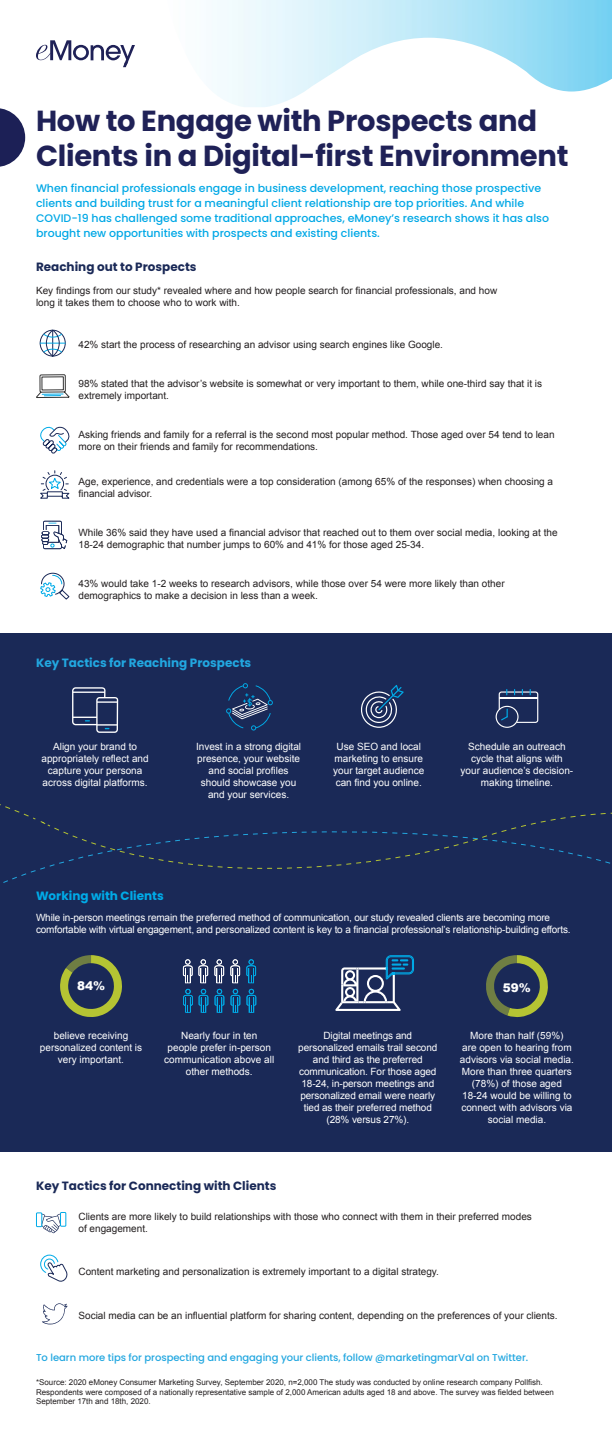
<style>
.page{position:relative;width:612px;height:1440px;background:#fff}
.page>*{position:absolute;margin:0;border:0;box-sizing:border-box;transform-origin:0 0}
.t1{font:700 29px/34.8px "Poppins";letter-spacing:-.01em;color:#1f2157}
.t2{font:700 12px "Poppins";color:#1a2957}
.t3{font:700 12px "Poppins";color:#22a7e0}
.t4{font:700 12px "Poppins";color:#00abe8}
.t5{font:900 12px "Arial";color:#fff}
.t6{font:500 11px/15px "Poppins";color:#00a8e6}
.t7{font:10px/12px "Arial";color:#231f20}
.t8{font:10px/12px "Arial";color:#fff;text-align:center}
.body{font:500 10px "Poppins";letter-spacing:-.005em;color:#22a7e0}
.t9{font:8px/9.6px "Arial";color:#231f20}
</style>
<div class="page">
<div style="left:0;top:634px;width:612px;height:519px;background:#1a2957"></div>
<img style="left:212px;top:0;width:400px;height:107px">
<svg style="left:36px;top:40px;width:99px;height:27px"></svg>
<svg style="left:0;top:108px;width:25px;height:59px"></svg>
<svg style="left:36px;top:374px;width:34px;height:24px"></svg>
<svg style="left:40px;top:426px;width:30px;height:28px"></svg>
<svg style="left:40px;top:470px;width:30px;height:29px"></svg>
<svg style="left:479px;top:831px;width:133px;height:322px"></svg>
<svg style="left:39px;top:329px;width:27px;height:28px"></svg>
<svg style="left:0;top:572px;width:479px;height:581px"></svg>
<svg style="left:496px;top:689px;width:42px;height:39px"></svg>
<svg style="left:41px;top:521px;width:26px;height:29px"></svg>
<svg style="left:36px;top:1212px;width:32px;height:113px"></svg>
<p class="t1" style="left:36px;top:104px;width:534px">How to Engage with Prospects and<br>Clients in a Digital-first Environment</p>
<p class="t6" style="left:36px;top:181px;width:515px">When financial professionals engage in business development, reaching those prospective clients and building trust for a meaningful client relationship are top priorities. And while COVID-19 has challenged some traditional approaches, eMoney’s research shows it has also brought new opportunities with prospects and existing clients.</p>
<p class="t2" style="left:36px;top:260px;width:162px">Reaching out to Prospects</p>
<p class="t7" style="left:36px;top:285px;width:463px">Key findings from our study* revealed where and how people search for financial professionals, and how long it takes them to choose who to work with.</p>
<p class="t7" style="left:78px;top:339px;width:366px">42% start the process of researching an advisor using search engines like Google.</p>
<p class="t7" style="left:78px;top:378px;width:465px">98% stated that the advisor’s website is somewhat or very important to them, while one-third say that it is extremely important.</p>
<p class="t7" style="left:78px;top:429px;width:478px">Asking friends and family for a referral is the second most popular method. Those aged over 54 tend to lean more on their friends and family for recommendations.</p>
<p class="t7" style="left:78px;top:475px;width:476px">Age, experience, and credentials were a top consideration (among 65% of the responses) when choosing a financial advisor.</p>
<p class="t7" style="left:78px;top:526px;width:481px">While 36% said they have used a financial advisor that reached out to them over social media, looking at the<br>18-24 demographic that number jumps to 60% and 41% for those aged 25-34.</p>
<p class="t7" style="left:78px;top:577px;width:428px">43% would take 1-2 weeks to research advisors, while those over 54 were more likely than other demographics to make a decision in less than a week.</p>
<p class="t3" style="left:36px;top:656px;width:217px">Key Tactics for Reaching Prospects</p>
<p class="t8" style="left:42px;top:741px;width:109px">Align your brand to appropriately reflect and capture your persona across digital platforms.</p>
<p class="t8" style="left:196px;top:741px;width:107px">Invest in a strong digital presence, your website and social profiles should showcase you and your services.</p>
<p class="t8" style="left:333px;top:741px;width:92px">Use SEO and local marketing to ensure your target audience can find you online.</p>
<p class="t4" style="left:36px;top:889px;width:129px">Working with Clients</p>
<p class="t8" style="left:461px;top:741px;width:114px">Schedule an outreach cycle that aligns with your audience’s decision&shy;making timeline.</p>
<p class="t8" style="left:36px;top:912px;width:536px;text-align:left">While in-person meetings remain the preferred method of communication, our study revealed clients are becoming more comfortable with virtual engagement, and personalized content is key to a financial professional’s relationship-building efforts.</p>
<p class="t5" style="left:77px;top:977px;width:30px">84%</p>
<p class="t5" style="left:503px;top:979px;width:30px">59%</p>
<p class="t8" style="left:40px;top:1030px;width:104px">believe receiving personalized content is very important.</p>
<p class="t8" style="left:164px;top:1030px;width:112px">Nearly four in ten<br>people prefer in-person communication above all other methods.</p>
<p class="t8" style="left:298px;top:1030px;width:141px">Digital meetings and personalized emails trail second and third as the preferred communication. For those aged<br>18-24, in-person meetings and personalized email were nearly tied as their preferred method (28% versus 27%).</p>
<p class="t8" style="left:460px;top:1030px;width:115px">More than half (59%)<br>are open to hearing from advisors via social media.<br>More than three quarters (78%) of those aged<br>18-24 would be willing to connect with advisors via social media.</p>
<p class="t2" style="left:36px;top:1179px;width:242px">Key Tactics for Connecting with Clients</p>
<p class="t7" style="left:78px;top:1211px;width:455px">Clients are more likely to build relationships with those who connect with them in their preferred modes of engagement.</p>
<p class="t7" style="left:78px;top:1266px;width:362px">Content marketing and personalization is extremely important to a digital strategy.</p>
<p class="t7" style="left:78px;top:1310px;width:481px">Social media can be an influential platform for sharing content, depending on the preferences of your clients.</p>
<p class="body" style="left:36px;top:1352px;width:494px">To learn more tips for prospecting and engaging your clients, follow @marketingmarVal on Twitter.</p>
<p class="t9" style="left:36px;top:1378px;width:519px">*Source: 2020 eMoney Consumer Marketing Survey, September 2020, n=2,000 The study was conducted by online research company Pollfish.<br>Respondents were composed of a nationally representative sample of 2,000 American adults aged 18 and above. The survey was fielded between<br>September 17th and 18th, 2020.</p>
</div>
